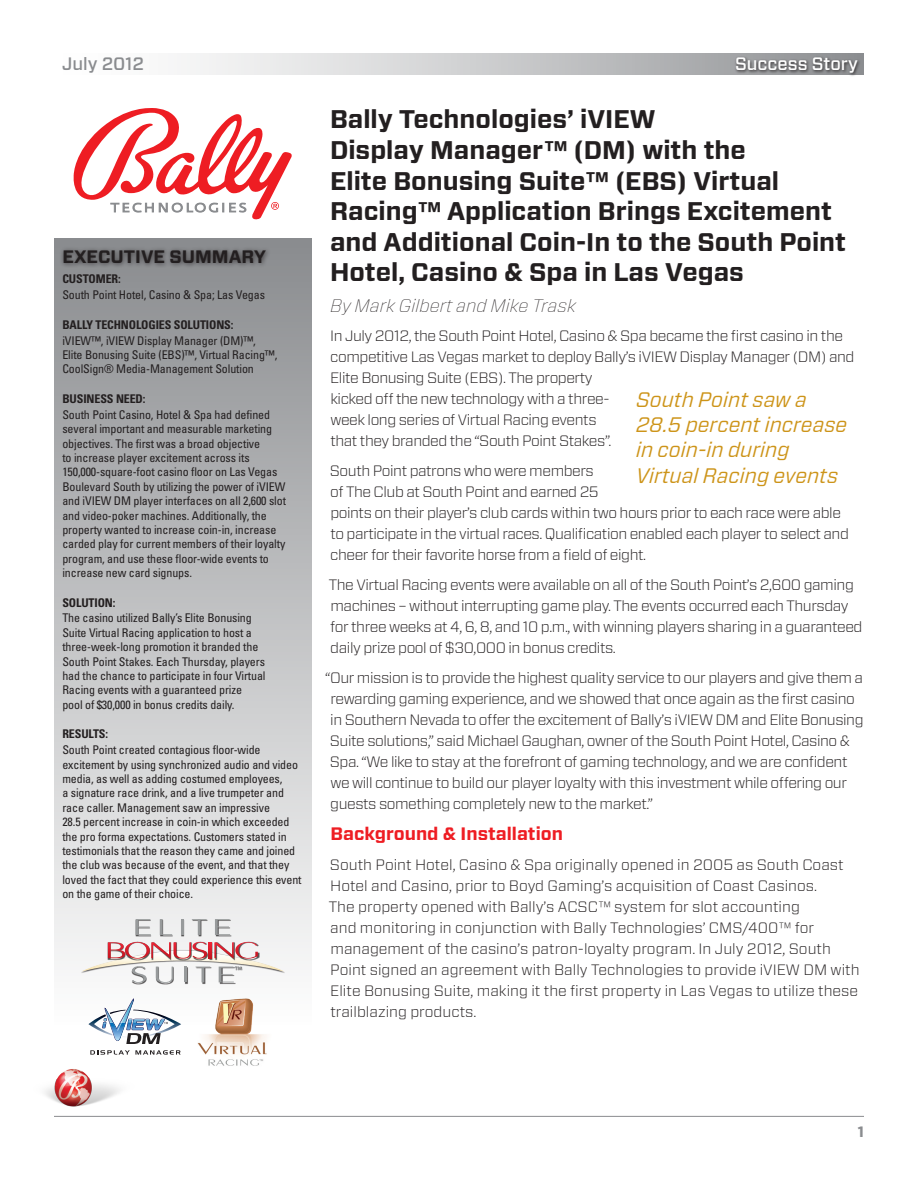
<style>
.page{position:relative;width:918px;height:1188px;background:#fff}
.page>*{position:absolute;margin:0;border:0;box-sizing:border-box;transform-origin:0 0}
.Headline{font:700 25.5px/30.6px "Forza";color:#231f20}
.Pull_Quote{font:italic 21px/25.2px "Forza";color:#cd9419}
.Author{font:italic 100 18px "Forza";color:#231f20}
.Body_text_subhead{font:700 18px "Forza";color:#ee1d23}
.t1{font:700 18px "Forza";color:#231f20}
.t2{font:500 18px "Forza";color:#fff}
.t3{font:500 18px "Forza";color:#8a8c8f}
.Body_text{font:300 15px/21px "Forza";letter-spacing:-.03em;color:#231f20}
.Body_text-2{font:300 15px/21px "Forza";color:#231f20}
.t4{font:700 15px "Forza";color:#8a8c8f}
.Sidebar_text{font:condensed 12px/14.4px "Univers";letter-spacing:-.01em;color:#231f20}
.Sidebar_heading{font:700 condensed 12px "Univers";letter-spacing:-.01em;color:#231f20}
</style>
<div class="page">
<div style="left:53px;top:53px;width:810px;height:22px;background:linear-gradient(to right,#fff,#929497)"></div>
<div style="left:734px;top:56px;width:127px;height:21px;background:#231f20;opacity:.88"></div>
<hr style="left:54px;top:1116px;width:810px;height:1px;background:#8a8c8f">
<img style="left:45px;top:1069px;width:94px;height:48px">
<div style="left:55px;top:238px;width:257px;height:787px;background:linear-gradient(to bottom,#898b8e,#fefefe)"></div>
<svg style="left:74px;top:108px;width:218px;height:111px"></svg>
<div style="left:60px;top:247px;width:211px;height:22px;background:#231f20;opacity:.75"></div>
<img style="left:81px;top:950px;width:205px;height:23px">
<img style="left:136px;top:919px;width:96px;height:18px">
<svg style="left:136px;top:919px;width:15px;height:16px"></svg>
<svg style="left:160px;top:919px;width:12px;height:16px"></svg>
<svg style="left:181px;top:919px;width:2px;height:16px"></svg>
<svg style="left:192px;top:919px;width:15px;height:16px"></svg>
<svg style="left:215px;top:919px;width:15px;height:16px"></svg>
<img style="left:132px;top:983px;width:103px;height:1px">
<svg style="left:92px;top:942px;width:166px;height:41px"></svg>
<svg style="left:90px;top:1050px;width:91px;height:5px"></svg>
<svg style="left:88px;top:998px;width:93px;height:46px"></svg>
<img style="left:198px;top:985px;width:74px;height:81px">
<p class="t3" style="left:62px;top:52px;width:83px">July 2012</p>
<p class="t1" style="left:62px;top:244px;width:205px">EXECUTIVE SUMMARY</p>
<p class="Sidebar_heading" style="left:62px;top:272px;width:60px">CUSTOMER:</p>
<p class="Sidebar_text" style="left:62px;top:288px;width:204px">South Point Hotel, Casino &amp; Spa; Las Vegas</p>
<p class="Sidebar_heading" style="left:62px;top:317px;width:173px">BALLY TECHNOLOGIES SOLUTIONS:</p>
<p class="Sidebar_text" style="left:62px;top:333px;width:216px">iVIEW™, iVIEW Display Manager (DM)™,<br>Elite Bonusing Suite (EBS)™, Virtual Racing™,<br>CoolSign® Media-Management Solution</p>
<p class="Sidebar_heading" style="left:62px;top:391px;width:85px">BUSINESS NEED:</p>
<p class="Sidebar_text" style="left:62px;top:407px;width:225px">South Point Casino, Hotel &amp; Spa had defined several important and measurable marketing objectives. The first was a broad objective<br>to increase player excitement across its 150,000-square-foot casino floor on Las Vegas Boulevard South by utilizing the power of iVIEW and iVIEW DM player interfaces on all 2,600 slot and video-poker machines. Additionally, the property wanted to increase coin-in, increase carded play for current members of their loyalty program, and use these floor-wide events to increase new card signups.</p>
<p class="Sidebar_heading" style="left:62px;top:595px;width:55px">SOLUTION:</p>
<p class="Sidebar_text" style="left:62px;top:611px;width:205px">The casino utilized Bally’s Elite Bonusing Suite Virtual Racing application to host a three-week-long promotion it branded the South Point Stakes. Each Thursday, players had the chance to participate in four Virtual Racing events with a guaranteed prize<br>pool of $30,000 in bonus credits daily.</p>
<p class="Sidebar_heading" style="left:62px;top:727px;width:47px">RESULTS:</p>
<p class="Sidebar_text" style="left:62px;top:743px;width:241px">South Point created contagious floor-wide excitement by using synchronized audio and video media, as well as adding costumed employees,<br>a signature race drink, and a live trumpeter and race caller. Management saw an impressive<br>28.5 percent increase in coin-in which exceeded the pro forma expectations. Customers stated in testimonials that the reason they came and joined the club was because of the event, and that they loved the fact that they could experience this event on the game of their choice.</p>
<h3 class="t2" style="left:735px;top:52px;width:124px">Success Story</h3>
<p class="Headline" style="left:330px;top:105px;width:518px">Bally Technologies’ iVIEW<br>Display Manager™ (DM) with the<br>Elite Bonusing Suite™ (EBS) Virtual Racing™ Application Brings Excitement and Additional Coin-In to the South Point Hotel, Casino &amp; Spa in Las Vegas</p>
<p class="Author" style="left:330px;top:293px;width:248px">By Mark Gilbert and Mike Trask</p>
<p class="Body_text" style="left:330px;top:325px;width:526px">In July 2012, the South Point Hotel, Casino &amp; Spa became the first casino in the competitive Las Vegas market to deploy Bally’s iVIEW Display Manager (DM) and Elite Bonusing Suite (EBS). The property<br>kicked off the new technology with a three-<br>week long series of Virtual Racing events<br>that they branded the “South Point Stakes”.</p>
<p class="Body_text" style="left:330px;top:460px;width:520px">South Point patrons who were members<br>of The Club at South Point and earned 25<br>points on their player’s club cards within two hours prior to each race were able to participate in the virtual races. Qualification enabled each player to select and cheer for their favorite horse from a field of eight.</p>
<p class="Body_text" style="left:329px;top:574px;width:535px">The Virtual Racing events were available on all of the South Point’s 2,600 gaming machines – without interrupting game play. The events occurred each Thursday for three weeks at 4, 6, 8, and 10 p.m., with winning players sharing in a guaranteed daily prize pool of $30,000 in bonus credits.</p>
<p class="Body_text" style="left:330px;top:667px;width:535px;text-indent:-5px">“Our mission is to provide the highest quality service to our players and give them a rewarding gaming experience, and we showed that once again as the first casino in Southern Nevada to offer the excitement of Bally’s iVIEW DM and Elite Bonusing Suite solutions,” said Michael Gaughan, owner of the South Point Hotel, Casino &amp; Spa. “We like to stay at the forefront of gaming technology, and we are confident we will continue to build our player loyalty with this investment while offering our guests something completely new to the market.”</p>
<p class="Body_text_subhead" style="left:330px;top:822px;width:234px">Background &amp; Installation</p>
<p class="Body_text-2" style="left:329px;top:854px;width:532px">South Point Hotel, Casino &amp; Spa originally opened in 2005 as South Coast Hotel and Casino, prior to Boyd Gaming’s acquisition of Coast Casinos.<br>The property opened with Bally’s ACSC™ system for slot accounting<br>and monitoring in conjunction with Bally Technologies’ CMS/400™ for management of the casino’s patron-loyalty program. In July 2012, South Point signed an agreement with Bally Technologies to provide iVIEW DM with Elite Bonusing Suite, making it the first property in Las Vegas to utilize these trailblazing products.</p>
<p class="Pull_Quote" style="left:636px;top:387px;width:213px">South Point saw a<br>28.5 percent increase in coin-in during<br>Virtual Racing events</p>
<p class="t4" style="left:858px;top:1122px;width:8px">1</p>
</div>
